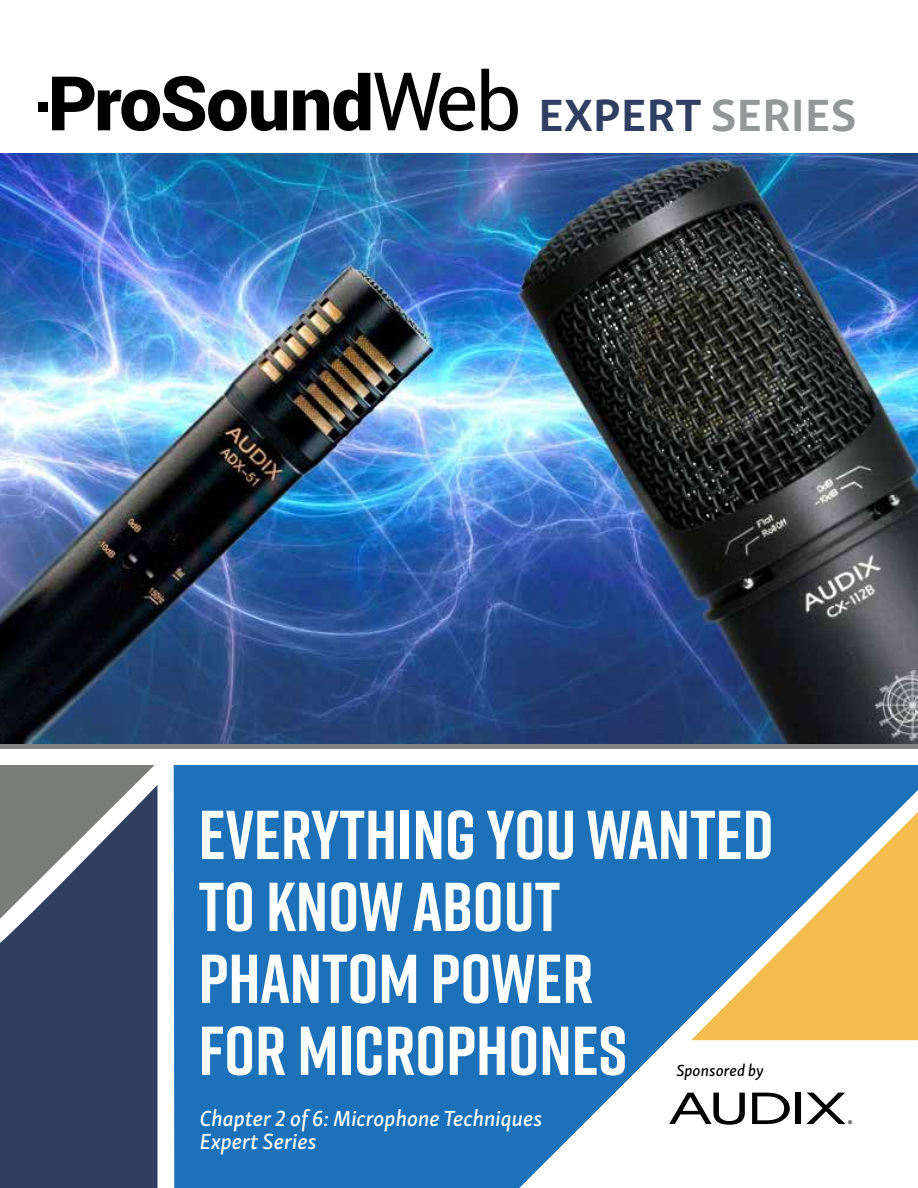
<style>
.page{position:relative;width:918px;height:1188px;background:#fff}
.page>*{position:absolute;margin:0;border:0;box-sizing:border-box;transform-origin:0 0}
.t1{font:900 75.45px "Roboto";letter-spacing:-.02em;color:#000}
.t2{font:700 69px/72px "Rift";color:#fff}
.t3{font:22.5px/22.5px "Skolar Sans Latn Me It";color:#fff}
.t4{font:16.5px "Skolar Sans Latn Me It";color:#000}
.s1{font-weight:400;font-size:80.85px}
.s2{font-family:"Skolar Sans";font-weight:700;font-size:46.5px;color:#303f61}
.s3{font-family:"Skolar Sans";font-weight:700;font-size:46.5px;color:#949797}
</style>
<div class="page">
<svg style="left:0;top:765px;width:155px;height:20px;fill:#7a7c7a"></svg>
<img style="left:0;top:154px;width:918px;height:590px">
<svg style="left:174px;top:765px;width:744px;height:423px;fill:#1d71b9"></svg>
<svg style="left:691px;top:812px;width:227px;height:228px"></svg>
<svg style="left:0;top:785px;width:158px;height:403px;fill:#303f61"></svg>
<div style="left:38px;top:102px;width:10px;height:10px;background:#000"></div>
<svg style="left:669px;top:1093px;width:76px;height:32px"></svg>
<svg style="left:752px;top:1093px;width:38px;height:31px"></svg>
<div style="left:795px;top:1093px;width:5px;height:31px;background:#000"></div>
<svg style="left:806px;top:1093px;width:46px;height:31px"></svg>
<p class="t1" style="left:48px;top:50px;width:810px">ProSound<span class="s1">Web</span> <span class="s2">EXPERT</span> <span class="s3">SERIES</span></p>
<p class="t2" style="left:199px;top:798px;width:577px">EVERYTHING YOU WANTED<br>TO KNOW ABOUT<br>PHANTOM POWER<br>FOR MICROPHONES</p>
<p class="t4" style="left:676px;top:1058px;width:89px">Sponsored by</p>
<p class="t3" style="left:200px;top:1106px;width:344px">Chapter 2 of 6: Microphone Techniques<br>Expert Series</p>
</div>
